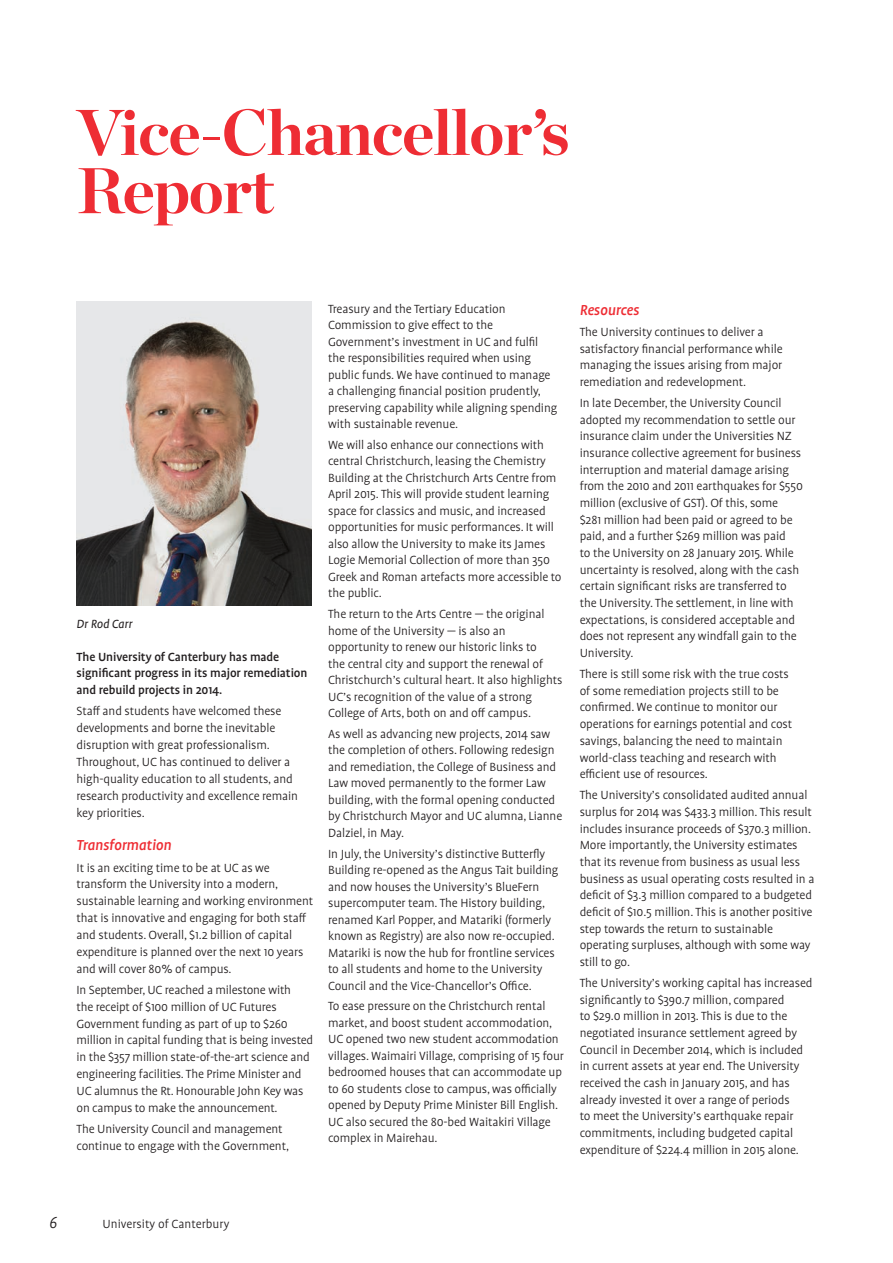
<style>
.page{position:relative;width:893px;height:1263px;background:#fff}
.page>*{position:absolute;margin:0;border:0;box-sizing:border-box;transform-origin:0 0}
.H1_Dean{font:700 64.5px/58.2px "Chronicle Display";letter-spacing:-.02em;color:#ee2d34}
.subheading_9_11_med{font:italic 300 18px "Profile Pro";color:#231f20}
.SAP_H1{font:italic 500 16.5px "Profile Pro";letter-spacing:-.01em;color:#ee2d34}
.Body_9_11{font:300 13.5px/16.5px "Profile Pro";letter-spacing:-.01em;color:#231f20}
.lead_para{font:500 13.5px/16.8px "Profile Pro";letter-spacing:-.01em;color:#231f20}
.subheading_9_11_med-2{font:300 13.5px "Profile Pro";color:#231f20}
.Body_9_11-2{font:italic 13.5px "Profile Pro";letter-spacing:-.01em;color:#231f20}
</style>
<div class="page">
<img style="left:77px;top:302px;width:235px;height:304px">
<p class="H1_Dean" style="left:77px;top:99px;width:494px">Vice-Chancellor’s<br>Report</p>
<p class="Body_9_11-2" style="left:77px;top:617px;width:57px">Dr Rod Carr</p>
<p class="lead_para" style="left:77px;top:648px;width:232px">The University of Canterbury has made significant progress in its major remediation and rebuild projects in 2014.</p>
<p class="Body_9_11" style="left:77px;top:703px;width:223px">Staff and students have welcomed these developments and borne the inevitable disruption with great professionalism.<br>Throughout, UC has continued to deliver a high-quality education to all students, and research productivity and excellence remain key priorities.</p>
<p class="SAP_H1" style="left:77px;top:836px;width:97px">Transformation</p>
<p class="Body_9_11" style="left:77px;top:860px;width:238px">It is an exciting time to be at UC as we transform the University into a modern, sustainable learning and working environment that is innovative and engaging for both staff and students. Overall, $1.2 billion of capital expenditure is planned over the next 10 years and will cover 80% of campus.</p>
<p class="Body_9_11" style="left:77px;top:982px;width:238px">In September, UC reached a milestone with<br>the receipt of $100 million of UC Futures Government funding as part of up to $260 million in capital funding that is being invested in the $357 million state-of-the-art science and engineering facilities. The Prime Minister and UC alumnus the Rt. Honourable John Key was on campus to make the announcement.</p>
<p class="Body_9_11" style="left:77px;top:1121px;width:214px">The University Council and management continue to engage with the Government,</p>
<p class="Body_9_11" style="left:328px;top:301px;width:231px">Treasury and the Tertiary Education Commission to give effect to the Government’s investment in UC and fulfil the responsibilities required when using public funds. We have continued to manage a challenging financial position prudently, preserving capability while aligning spending with sustainable revenue.</p>
<p class="Body_9_11" style="left:328px;top:437px;width:235px">We will also enhance our connections with central Christchurch, leasing the Chemistry Building at the Christchurch Arts Centre from April 2015. This will provide student learning space for classics and music, and increased opportunities for music performances. It will also allow the University to make its James Logie Memorial Collection of more than 350<br>Greek and Roman artefacts more accessible to the public.</p>
<p class="Body_9_11" style="left:328px;top:606px;width:236px">The return to the Arts Centre — the original home of the University — is also an opportunity to renew our historic links to<br>the central city and support the renewal of Christchurch’s cultural heart. It also highlights UC’s recognition of the value of a strong College of Arts, both on and off campus.</p>
<p class="Body_9_11" style="left:328px;top:726px;width:236px">As well as advancing new projects, 2014 saw the completion of others. Following redesign and remediation, the College of Business and Law moved permanently to the former Law building, with the formal opening conducted by Christchurch Mayor and UC alumna, Lianne Dalziel, in May.</p>
<p class="Body_9_11" style="left:328px;top:846px;width:232px">In July, the University’s distinctive Butterfly Building re-opened as the Angus Tait building and now houses the University’s BlueFern supercomputer team. The History building, renamed Karl Popper, and Matariki (formerly known as Registry) are also now re-occupied.<br>Matariki is now the hub for frontline services to all students and home to the University Council and the Vice-Chancellor’s Office.</p>
<p class="Body_9_11" style="left:328px;top:998px;width:237px">To ease pressure on the Christchurch rental market, and boost student accommodation, UC opened two new student accommodation villages. Waimairi Village, comprising of 15 four bedroomed houses that can accommodate up to 60 students close to campus, was officially opened by Deputy Prime Minister Bill English.<br>UC also secured the 80-bed Waitakiri Village complex in Mairehau.</p>
<p class="SAP_H1" style="left:580px;top:300px;width:61px">Resources</p>
<p class="Body_9_11" style="left:580px;top:324px;width:204px">The University continues to deliver a satisfactory financial performance while managing the issues arising from major remediation and redevelopment.</p>
<p class="Body_9_11" style="left:580px;top:395px;width:225px">In late December, the University Council adopted my recommendation to settle our insurance claim under the Universities NZ insurance collective agreement for business interruption and material damage arising from the 2010 and 2011 earthquakes for $550 million (exclusive of GST). Of this, some<br>$281 million had been paid or agreed to be paid, and a further $269 million was paid<br>to the University on 28 January 2015. While uncertainty is resolved, along with the cash certain significant risks are transferred to the University. The settlement, in line with expectations, is considered acceptable and does not represent any windfall gain to the University.</p>
<p class="Body_9_11" style="left:580px;top:666px;width:214px">There is still some risk with the true costs of some remediation projects still to be confirmed. We continue to monitor our operations for earnings potential and cost savings, balancing the need to maintain world-class teaching and research with efficient use of resources.</p>
<p class="Body_9_11" style="left:580px;top:787px;width:236px">The University’s consolidated audited annual surplus for 2014 was $433.3 million. This result includes insurance proceeds of $370.3 million.<br>More importantly, the University estimates that its revenue from business as usual less business as usual operating costs resulted in a deficit of $3.3 million compared to a budgeted deficit of $10.5 million. This is another positive step towards the return to sustainable operating surpluses, although with some way still to go.</p>
<p class="Body_9_11" style="left:580px;top:975px;width:234px">The University’s working capital has increased significantly to $390.7 million, compared<br>to $29.0 million in 2013. This is due to the negotiated insurance settlement agreed by Council in December 2014, which is included in current assets at year end. The University received the cash in January 2015, and has already invested it over a range of periods<br>to meet the University’s earthquake repair commitments, including budgeted capital expenditure of $224.4 million in 2015 alone.</p>
<p class="subheading_9_11_med" style="left:49px;top:1213px;width:9px">6</p>
<p class="subheading_9_11_med-2" style="left:102px;top:1217px;width:128px">University of Canterbury</p>
</div>
